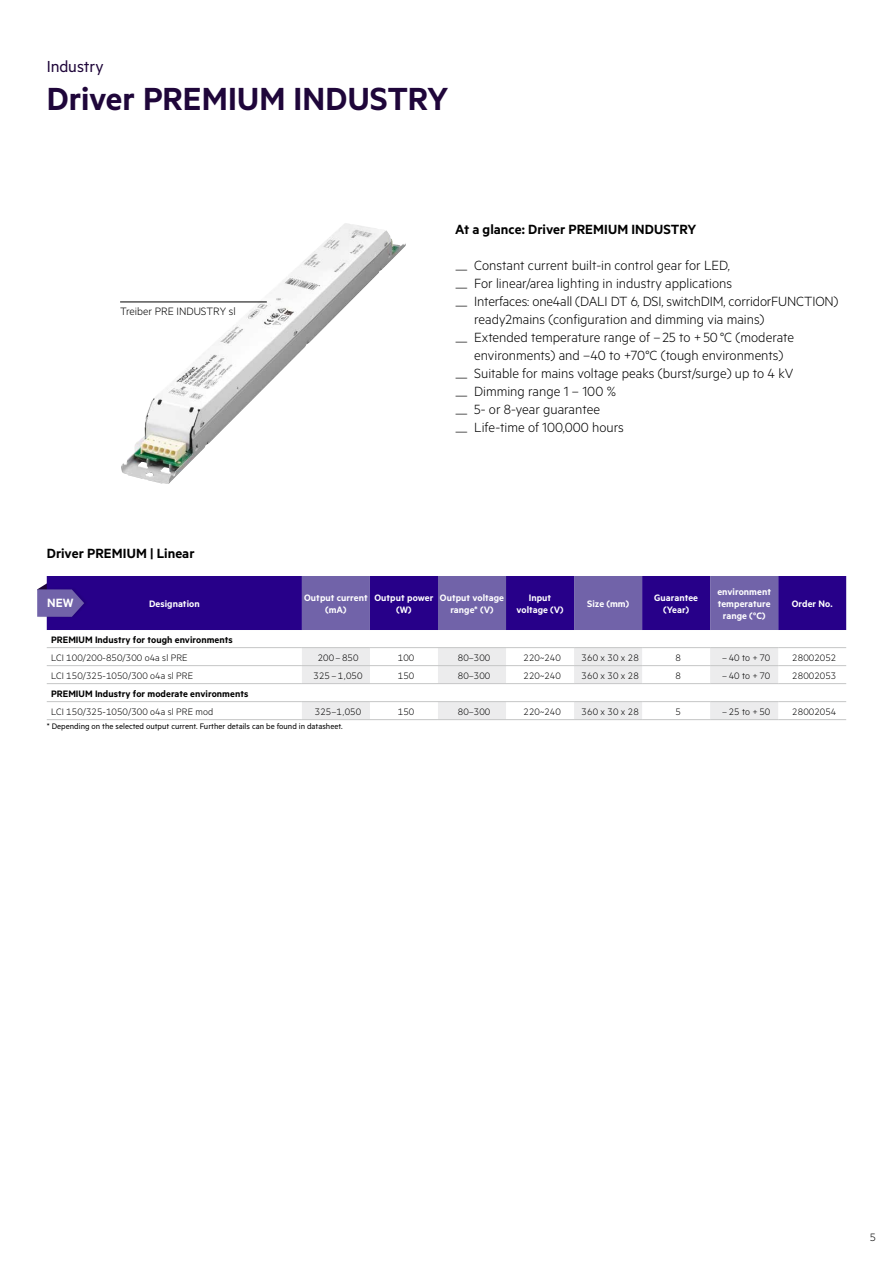
<style>
.page{position:relative;width:893px;height:1263px;background:#fff}
.page>*{position:absolute;margin:0;border:0;box-sizing:border-box;transform-origin:0 0}
.t1{font:600 36px "Metric";letter-spacing:.005em;color:#1f063a}
.t2{font:18px "Metric";letter-spacing:-.005em;color:#1f063a}
.t3{font:300 15px/18px "Metric";color:#000}
.t4{font:600 15px "Metric";letter-spacing:.005em;color:#000}
.t5{font:600 13.5px "Metric";color:#fff}
.t6{font:300 12px "Metric";color:#000}
.t7{font:300 10.5px "Metric";letter-spacing:.005em;color:#000}
.t8{font:600 10.5px/12px "Metric";letter-spacing:.005em;color:#fff;text-align:center}
.t9{font:600 10.5px "Metric";letter-spacing:.005em;color:#000}
.t10{font:9px "Metric";color:#000}
</style>
<div class="page">
<img style="left:121px;top:223px;width:285px;height:261px">
<hr style="left:120px;top:302px;width:147px;height:1px;background:#000">
<svg style="left:302px;top:648px;width:476px;height:71px"></svg>
<hr style="left:47px;top:665px;width:255px;height:1px;background:#c5c6c6">
<hr style="left:302px;top:665px;width:68px;height:1px;background:#c5c6c6">
<hr style="left:370px;top:665px;width:68px;height:1px;background:#c5c6c6">
<hr style="left:438px;top:665px;width:68px;height:1px;background:#c5c6c6">
<hr style="left:506px;top:665px;width:68px;height:1px;background:#c5c6c6">
<hr style="left:574px;top:665px;width:68px;height:1px;background:#c5c6c6">
<hr style="left:642px;top:665px;width:68px;height:1px;background:#c5c6c6">
<hr style="left:710px;top:665px;width:68px;height:1px;background:#c5c6c6">
<hr style="left:778px;top:665px;width:68px;height:1px;background:#c5c6c6">
<hr style="left:47px;top:719px;width:255px;height:1px;background:#c5c6c6">
<hr style="left:370px;top:719px;width:68px;height:1px;background:#c5c6c6">
<hr style="left:506px;top:719px;width:68px;height:1px;background:#c5c6c6">
<hr style="left:642px;top:719px;width:68px;height:1px;background:#c5c6c6">
<hr style="left:778px;top:719px;width:68px;height:1px;background:#c5c6c6">
<hr style="left:47px;top:647px;width:255px;height:1px;background:#c5c6c6">
<hr style="left:370px;top:647px;width:68px;height:1px;background:#c5c6c6">
<hr style="left:506px;top:647px;width:68px;height:1px;background:#c5c6c6">
<hr style="left:642px;top:647px;width:68px;height:1px;background:#c5c6c6">
<hr style="left:778px;top:647px;width:68px;height:1px;background:#c5c6c6">
<hr style="left:47px;top:683px;width:255px;height:1px;background:#c5c6c6">
<hr style="left:370px;top:683px;width:68px;height:1px;background:#c5c6c6">
<hr style="left:506px;top:683px;width:68px;height:1px;background:#c5c6c6">
<hr style="left:642px;top:683px;width:68px;height:1px;background:#c5c6c6">
<hr style="left:778px;top:683px;width:68px;height:1px;background:#c5c6c6">
<hr style="left:47px;top:701px;width:255px;height:1px;background:#c5c6c6">
<hr style="left:370px;top:701px;width:68px;height:1px;background:#c5c6c6">
<hr style="left:506px;top:701px;width:68px;height:1px;background:#c5c6c6">
<hr style="left:642px;top:701px;width:68px;height:1px;background:#c5c6c6">
<hr style="left:778px;top:701px;width:68px;height:1px;background:#c5c6c6">
<hr style="left:302px;top:683px;width:68px;height:1px;background:#c5c6c6">
<hr style="left:302px;top:701px;width:68px;height:1px;background:#c5c6c6">
<hr style="left:438px;top:683px;width:68px;height:1px;background:#c5c6c6">
<hr style="left:438px;top:701px;width:68px;height:1px;background:#c5c6c6">
<hr style="left:574px;top:683px;width:68px;height:1px;background:#c5c6c6">
<hr style="left:302px;top:647px;width:68px;height:1px;background:#c5c6c6">
<hr style="left:574px;top:701px;width:68px;height:1px;background:#c5c6c6">
<hr style="left:302px;top:719px;width:68px;height:1px;background:#c5c6c6">
<hr style="left:438px;top:647px;width:68px;height:1px;background:#c5c6c6">
<hr style="left:710px;top:683px;width:68px;height:1px;background:#c5c6c6">
<hr style="left:438px;top:719px;width:68px;height:1px;background:#c5c6c6">
<hr style="left:574px;top:647px;width:68px;height:1px;background:#c5c6c6">
<hr style="left:710px;top:701px;width:68px;height:1px;background:#c5c6c6">
<hr style="left:574px;top:719px;width:68px;height:1px;background:#c5c6c6">
<hr style="left:710px;top:647px;width:68px;height:1px;background:#c5c6c6">
<hr style="left:710px;top:719px;width:68px;height:1px;background:#c5c6c6">
<svg style="left:37px;top:576px;width:809px;height:54px;background:#432595"></svg>
<p class="t2" style="left:47px;top:56px;width:58px">Industry</p>
<h1 class="t1" style="left:47px;top:77px;width:403px">Driver PREMIUM INDUSTRY</h1>
<p class="t6" style="left:120px;top:304px;width:117px">Treiber PRE INDUSTRY sl</p>
<p class="t4" style="left:47px;top:544px;width:149px">Driver PREMIUM | Linear</p>
<p class="t4" style="left:455px;top:220px;width:243px">At a glance: Driver PREMIUM INDUSTRY</p>
<p class="t3" style="left:455px;top:256px;width:277px">— Constant current built-in control gear for LED,</p>
<p class="t3" style="left:455px;top:274px;width:279px">— For linear/area lighting in industry applications</p>
<p class="t3" style="left:474px;top:292px;width:366px;text-indent:-19px">— Interfaces: one4all (DALI DT 6, DSI, switchDIM, corridorFUNCTION) ready2mains (configuration and dimming via mains)</p>
<p class="t3" style="left:455px;top:328px;width:341px;text-align:center">— Extended temperature range of – 25 to +50°C (moderate environments) and –40 to +70°C (tough environments)</p>
<p class="t3" style="left:455px;top:364px;width:340px">— Suitable for mains voltage peaks (burst/surge) up to 4 kV</p>
<p class="t3" style="left:455px;top:382px;width:163px">— Dimming range 1 – 100 %</p>
<p class="t3" style="left:455px;top:400px;width:147px">— 5- or 8-year guarantee</p>
<p class="t3" style="left:455px;top:418px;width:170px">— Life-time of 100,000 hours</p>
<p class="t8" style="left:149px;top:597px;width:52px">Designation</p>
<p class="t8" style="left:304px;top:591px;width:65px">Output current (mA)</p>
<p class="t8" style="left:374px;top:591px;width:60px">Output power (W)</p>
<p class="t8" style="left:440px;top:591px;width:66px">Output voltage range* (V)</p>
<p class="t8" style="left:516px;top:591px;width:49px">Input voltage (V)</p>
<p class="t8" style="left:587px;top:597px;width:44px">Size (mm)</p>
<p class="t8" style="left:654px;top:591px;width:45px">Guarantee (Year)</p>
<p class="t8" style="left:717px;top:585px;width:55px">environment temperature range (°C)</p>
<p class="t8" style="left:792px;top:597px;width:42px">Order No.</p>
<p class="t9" style="left:51px;top:633px;width:183px">PREMIUM Industry for tough environments</p>
<p class="t7" style="left:51px;top:651px;width:138px">LCI 100/200-850/300 o4a sl PRE</p>
<p class="t7" style="left:318px;top:651px;width:42px">200 – 850</p>
<p class="t7" style="left:398px;top:651px;width:18px">100</p>
<p class="t7" style="left:458px;top:651px;width:34px">80–300</p>
<p class="t7" style="left:523px;top:651px;width:39px">220~240</p>
<p class="t7" style="left:582px;top:651px;width:59px">360 x 30 x 28</p>
<p class="t7" style="left:675px;top:651px;width:7px">8</p>
<p class="t7" style="left:722px;top:651px;width:50px">– 40 to + 70</p>
<p class="t7" style="left:792px;top:651px;width:46px">28002052</p>
<p class="t7" style="left:51px;top:669px;width:144px">LCI 150/325-1050/300 o4a sl PRE</p>
<p class="t7" style="left:314px;top:669px;width:51px">325 – 1,050</p>
<p class="t7" style="left:398px;top:669px;width:18px">150</p>
<p class="t7" style="left:458px;top:669px;width:34px">80–300</p>
<p class="t7" style="left:523px;top:669px;width:39px">220~240</p>
<p class="t7" style="left:582px;top:669px;width:59px">360 x 30 x 28</p>
<p class="t7" style="left:675px;top:669px;width:7px">8</p>
<p class="t7" style="left:722px;top:669px;width:50px">– 40 to + 70</p>
<p class="t7" style="left:792px;top:669px;width:46px">28002053</p>
<p class="t9" style="left:51px;top:687px;width:199px">PREMIUM Industry for moderate environments</p>
<p class="t7" style="left:51px;top:705px;width:164px">LCI 150/325-1050/300 o4a sl PRE mod</p>
<p class="t7" style="left:315px;top:705px;width:48px">325–1,050</p>
<p class="t7" style="left:398px;top:705px;width:18px">150</p>
<p class="t7" style="left:458px;top:705px;width:34px">80–300</p>
<p class="t7" style="left:523px;top:705px;width:39px">220~240</p>
<p class="t7" style="left:582px;top:705px;width:59px">360 x 30 x 28</p>
<p class="t7" style="left:675px;top:705px;width:7px">5</p>
<p class="t7" style="left:722px;top:705px;width:50px">– 25 to + 50</p>
<p class="t7" style="left:792px;top:705px;width:46px">28002054</p>
<p class="t10" style="left:47px;top:721px;width:297px">* Depending on the selected output current. Further details can be found in datasheet.</p>
<p class="t5" style="left:47px;top:595px;width:28px">NEW</p>
<p class="t6" style="left:870px;top:1230px;width:8px">5</p>
</div>
